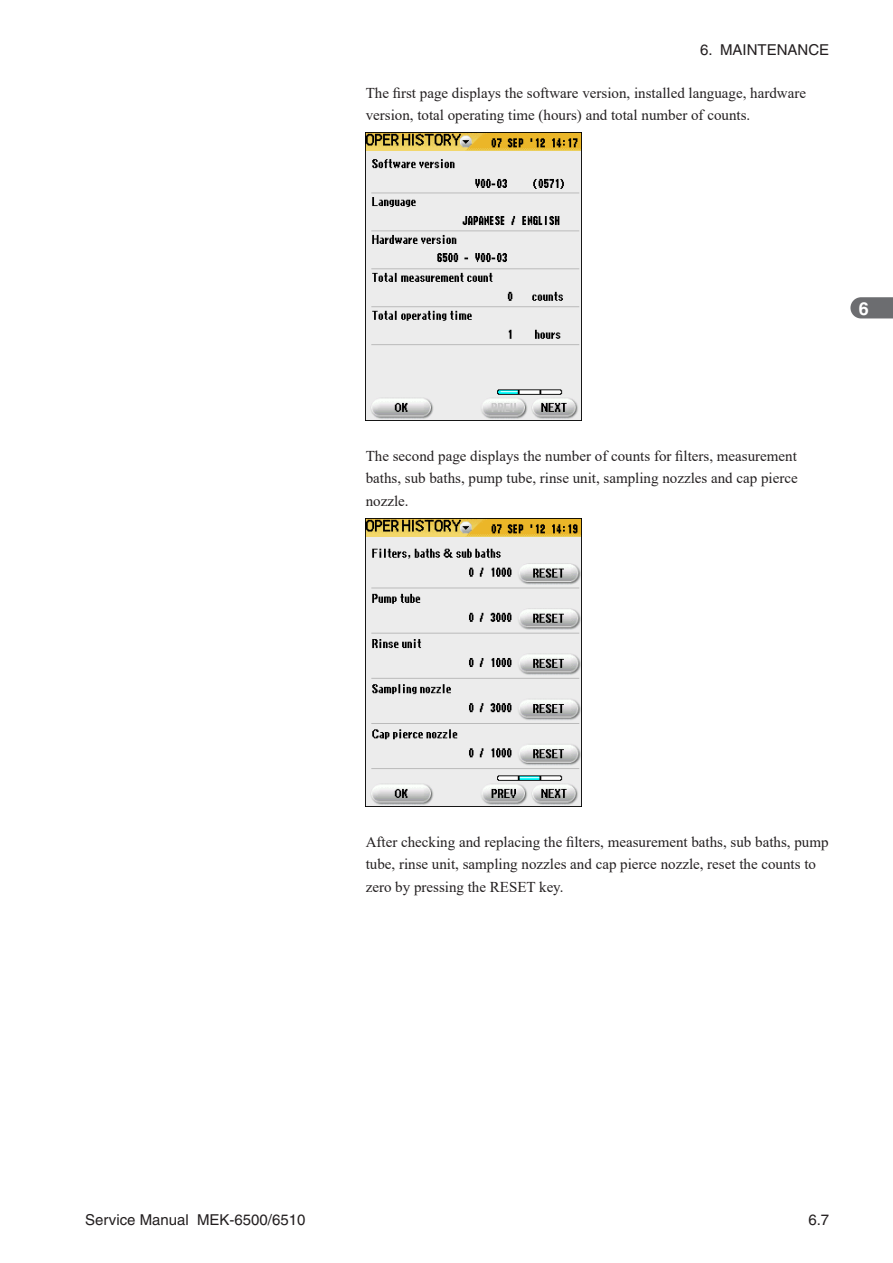
<style>
.page{position:relative;width:893px;height:1263px;background:#fff}
.page>*{position:absolute;margin:0;border:0;box-sizing:border-box;transform-origin:0 0}
.t1{font:700 18px "Helvetica";color:#fff}
.t2{font:15px/22.5px "Times New Roman";color:#231f20}
.t3{font:15px "Helvetica";color:#231f20}
</style>
<div class="page">
<svg style="left:850px;top:297px;width:43px;height:21px"></svg>
<img style="left:366px;top:133px;width:216px;height:288px">
<img style="left:366px;top:519px;width:216px;height:288px">
<p class="t3" style="left:700px;top:41px;width:131px">6. MAINTENANCE</p>
<p class="t2" style="left:366px;top:81px;width:442px">The first page displays the software version, installed language, hardware version, total operating time (hours) and total number of counts.</p>
<p class="t2" style="left:366px;top:444px;width:434px;text-align:justify">The second page displays the number of counts for filters, measurement baths, sub baths, pump tube, rinse unit, sampling nozzles and cap pierce nozzle.</p>
<p class="t1" style="left:859px;top:298px;width:12px">6</p>
<p class="t2" style="left:366px;top:830px;width:464px">After checking and replacing the filters, measurement baths, sub baths, pump tube, rinse unit, sampling nozzles and cap pierce nozzle, reset the counts to zero by pressing the RESET key.</p>
<p class="t3" style="left:85px;top:1211px;width:222px">Service Manual MEK-6500/6510</p>
<p class="t3" style="left:808px;top:1211px;width:22px">6.7</p>
</div>
